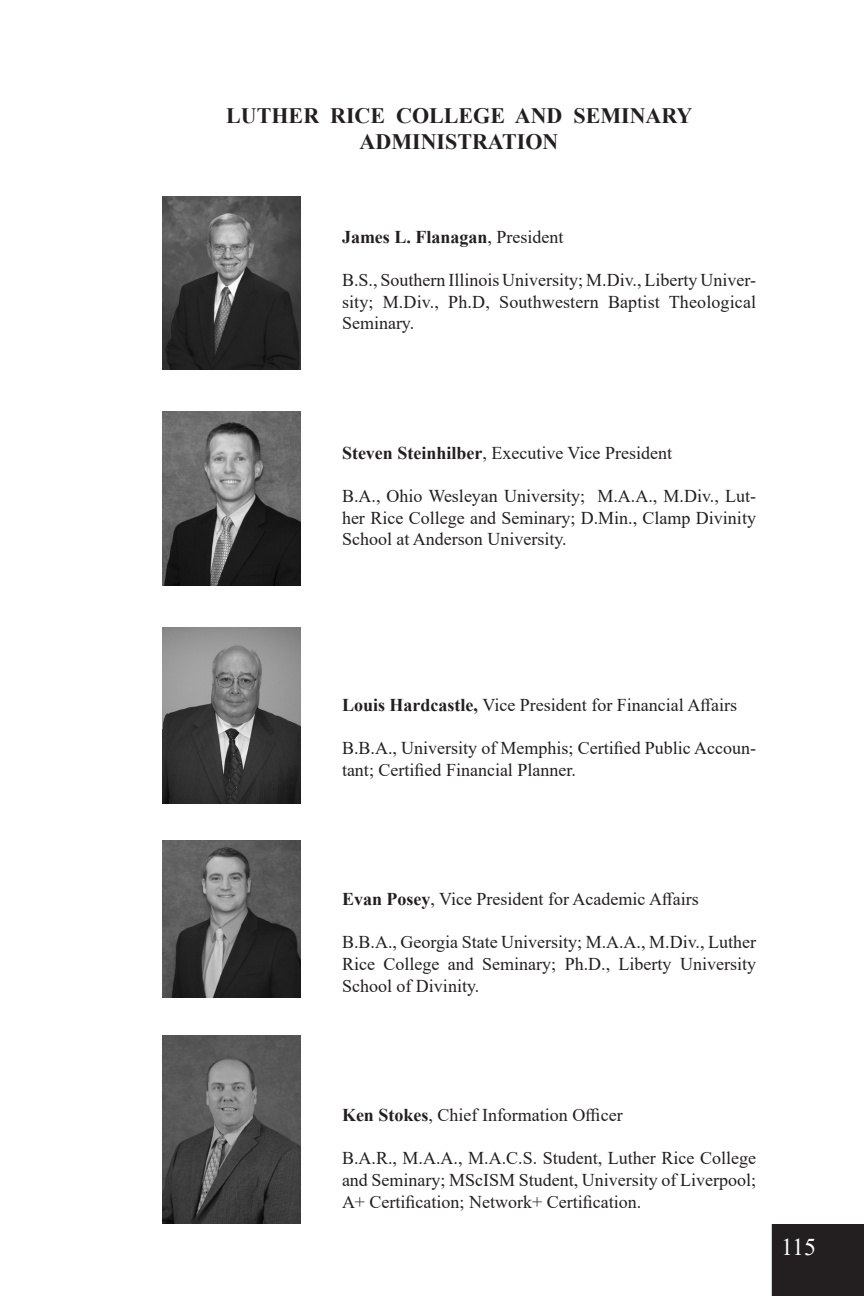
<style>
.page{position:relative;width:864px;height:1296px;background:#fff}
.page>*{position:absolute;margin:0;border:0;box-sizing:border-box;transform-origin:0 0}
.t1{font:24px "Times New Roman";color:#fff}
.t2{font:700 22px "Times New Roman";color:#231f20}
.t3{font:18px "Times New Roman";color:#231f20}
.t4{font:700 18px "Times New Roman";color:#231f20}
.s1{font-weight:400}
.s2{font-weight:700}
</style>
<div class="page">
<div style="left:772px;top:1224px;width:92px;height:72px;background:#231f20"></div>
<img style="left:162px;top:197px;width:138px;height:173px">
<img style="left:162px;top:627px;width:138px;height:176px">
<img style="left:162px;top:1035px;width:138px;height:189px">
<img style="left:162px;top:411px;width:138px;height:174px">
<img style="left:162px;top:841px;width:138px;height:156px">
<p class="t2" style="left:226px;top:100px;width:468px">LUTHER RICE COLLEGE AND SEMINARY</p>
<p class="t2" style="left:360px;top:126px;width:200px">ADMINISTRATION</p>
<p class="t4" style="left:342px;top:224px;width:223px">James L. Flanagan<span class="s1">, President</span></p>
<p class="t3" style="left:342px;top:267px;width:416px">B.S., Southern Illinois University; M.Div., Liberty Univer-</p>
<p class="t3" style="left:342px;top:289px;width:416px">sity; M.Div., Ph.D, Southwestern Baptist Theological</p>
<p class="t3" style="left:342px;top:311px;width:74px">Seminary.</p>
<p class="t3" style="left:342px;top:440px;width:332px"><span class="s2">Steven Steinhilber</span>, Executive Vice President</p>
<p class="t3" style="left:342px;top:483px;width:416px">B.A., Ohio Wesleyan University; M.A.A., M.Div., Lut-</p>
<p class="t3" style="left:342px;top:505px;width:416px">her Rice College and Seminary; D.Min., Clamp Divinity</p>
<p class="t3" style="left:342px;top:527px;width:226px">School at Anderson University.</p>
<p class="t3" style="left:342px;top:692px;width:397px"><span class="s2">Louis Hardcastle,</span> Vice President for Financial Affairs</p>
<p class="t3" style="left:342px;top:735px;width:416px">B.B.A., University of Memphis; Certified Public Accoun-</p>
<p class="t3" style="left:342px;top:757px;width:235px">tant; Certified Financial Planner.</p>
<p class="t3" style="left:342px;top:887px;width:358px"><span class="s2">Evan Posey</span>, Vice President for Academic Affairs</p>
<p class="t3" style="left:342px;top:930px;width:416px">B.B.A., Georgia State University; M.A.A., M.Div., Luther</p>
<p class="t3" style="left:342px;top:951px;width:416px">Rice College and Seminary; Ph.D., Liberty University</p>
<p class="t3" style="left:342px;top:973px;width:139px">School of Divinity.</p>
<p class="t3" style="left:342px;top:1103px;width:282px"><span class="s2">Ken Stokes</span>, Chief Information Officer</p>
<p class="t3" style="left:342px;top:1146px;width:416px">B.A.R., M.A.A., M.A.C.S. Student, Luther Rice College</p>
<p class="t3" style="left:342px;top:1167px;width:416px">and Seminary; MScISM Student, University of Liverpool;</p>
<p class="t3" style="left:342px;top:1189px;width:301px">A+ Certification; Network+ Certification.</p>
<p class="t1" style="left:781px;top:1230px;width:37px">115</p>
</div>
